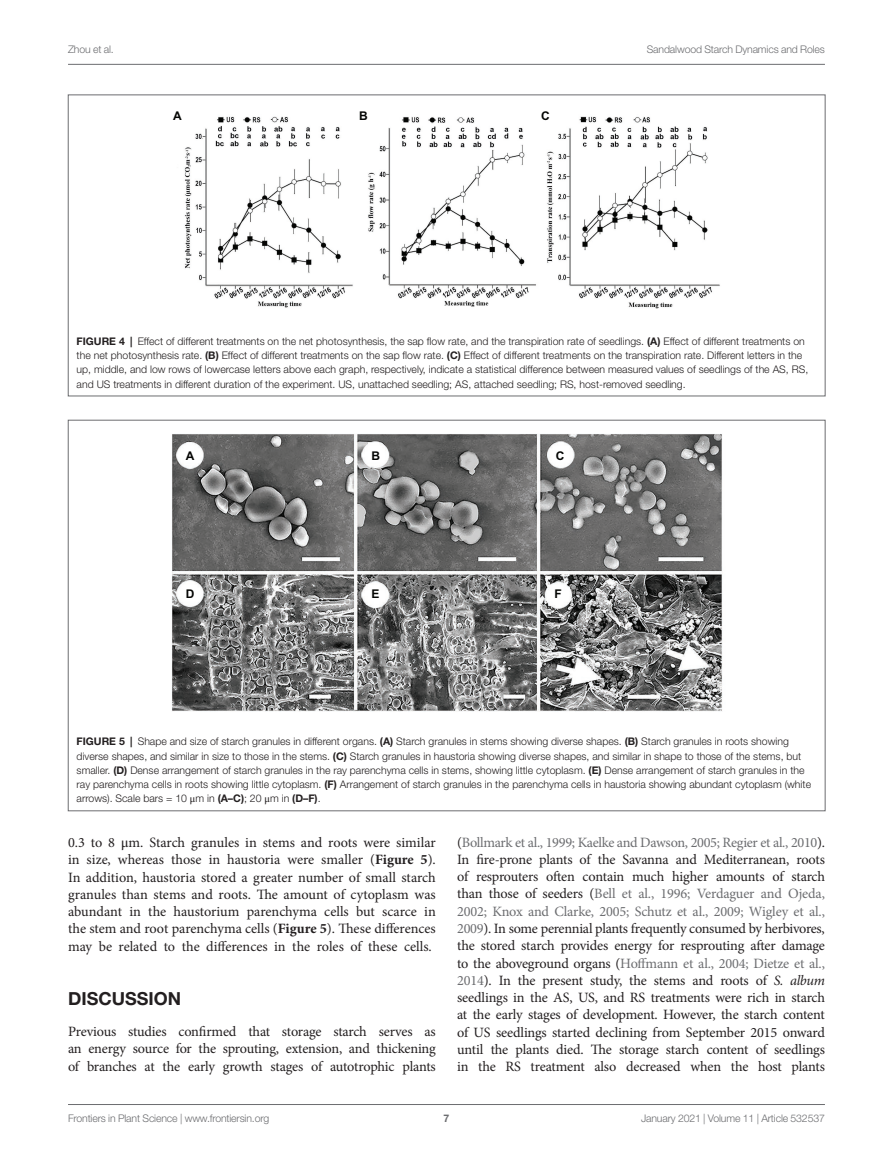
<style>
.page{position:relative;width:893px;height:1170px;background:#fff}
.page>*{position:absolute;margin:0;border:0;box-sizing:border-box;transform-origin:0 0}
.HEAD_1{font:700 18px "Helvetica Neue LT Std";color:#231f20}
.TEXT_FLUSH{font:14.25px/17.2px "Minion Pro";letter-spacing:-.01em;color:#231f20;text-align:justify}
.t1{font:700 12px "Arial";color:#040503}
.FIG_LEG{font:300 10.5px/14.2px "Helvetica Neue LT Std";color:#231f20}
.t2{font:300 10.5px "Helvetica Neue LT Std";letter-spacing:-.015em;color:#6c6d70}
.t3{font:700 10.5px "Helvetica Neue LT Std";color:#6c6d70}
.s1{font-weight:700}
.s2{font-family:"STIX General";font-weight:400}
.s3{font-family:"STIX General"}
.s4{color:#6c6d70}
.s5{font-style:italic}
</style>
<div class="page">
<hr style="left:68px;top:64px;width:757px;height:1px;background:#6c6d70">
<hr style="left:68px;top:1104px;width:757px;height:1px;background:#6c6d70">
<img style="left:184px;top:116px;width:536px;height:193px">
<img style="left:172px;top:434px;width:551px;height:278px">
<p class="t2" style="left:68px;top:42px;width:47px">Zhou et al.</p>
<p class="t2" style="left:647px;top:42px;width:180px">Sandalwood Starch Dynamics and Roles</p>
<p class="t1" style="left:173px;top:108px;width:10px">A</p>
<p class="t1" style="left:359px;top:108px;width:10px">B</p>
<p class="t1" style="left:541px;top:108px;width:10px">C</p>
<p class="FIG_LEG" style="left:77px;top:333px;width:733px"><span class="s1">FIGURE 4 |</span> Effect of different treatments on the net photosynthesis, the sap flow rate, and the transpiration rate of seedlings. <span class="s1">(A)</span> Effect of different treatments on the net photosynthesis rate. <span class="s1">(B)</span> Effect of different treatments on the sap flow rate. <span class="s1">(C)</span> Effect of different treatments on the transpiration rate. Different letters in the up, middle, and low rows of lowercase letters above each graph, respectively, indicate a statistical difference between measured values of seedlings of the AS, RS, and US treatments in different duration of the experiment. US, unattached seedling; AS, attached seedling; RS, host-removed seedling.</p>
<p class="t1" style="left:186px;top:447px;width:10px">A</p>
<p class="t1" style="left:371px;top:447px;width:10px">B</p>
<p class="t1" style="left:556px;top:447px;width:10px">C</p>
<p class="t1" style="left:186px;top:585px;width:10px">D</p>
<p class="t1" style="left:371px;top:585px;width:10px">E</p>
<p class="t1" style="left:554px;top:585px;width:9px">F</p>
<p class="FIG_LEG" style="left:77px;top:734px;width:736px"><span class="s1">FIGURE 5 |</span> Shape and size of starch granules in different organs. <span class="s1">(A)</span> Starch granules in stems showing diverse shapes. <span class="s1">(B)</span> Starch granules in roots showing diverse shapes, and similar in size to those in the stems. <span class="s1">(C)</span> Starch granules in haustoria showing diverse shapes, and similar in shape to those of the stems, but smaller. <span class="s1">(D)</span> Dense arrangement of starch granules in the ray parenchyma cells in stems, showing little cytoplasm. <span class="s1">(E)</span> Dense arrangement of starch granules in the ray parenchyma cells in roots showing little cytoplasm. <span class="s1">(F)</span> Arrangement of starch granules in the parenchyma cells in haustoria showing abundant cytoplasm (white arrows). Scale bars = 10 <span class="s2">μ</span>m in <span class="s1">(A–C)</span>; 20 <span class="s2">μ</span>m in <span class="s1">(D–F)</span>.</p>
<p class="TEXT_FLUSH" style="left:68px;top:833px;width:369px">0.3 to 8 <span class="s3">μ</span>m. Starch granules in stems and roots were similar in size, whereas those in haustoria were smaller (<span class="s1">Figure 5</span>).<br>In addition, haustoria stored a greater number of small starch granules than stems and roots. The amount of cytoplasm was abundant in the haustorium parenchyma cells but scarce in the stem and root parenchyma cells (<span class="s1">Figure 5</span>). These differences may be related to the differences in the roles of these cells.</p>
<p class="HEAD_1" style="left:68px;top:986px;width:115px">DISCUSSION</p>
<p class="TEXT_FLUSH" style="left:68px;top:1022px;width:369px">Previous studies confirmed that storage starch serves as an energy source for the sprouting, extension, and thickening of branches at the early growth stages of autotrophic plants</p>
<p class="TEXT_FLUSH" style="left:457px;top:833px;width:369px">(<span class="s4">Bollmark et al., 1999; Kaelke and Dawson, 2005; Regier et al., 2010</span>).<br>In fire-prone plants of the Savanna and Mediterranean, roots of resprouters often contain much higher amounts of starch than those of seeders (<span class="s4">Bell et al., 1996; Verdaguer and Ojeda, 2002; Knox and Clarke, 2005; Schutz et al., 2009; Wigley et al., 2009</span>). In some perennial plants frequently consumed by herbivores, the stored starch provides energy for resprouting after damage to the aboveground organs (<span class="s4">Hoffmann et al., 2004; Dietze et al., 2014</span>). In the present study, the stems and roots of <span class="s5">S. album </span>seedlings in the AS, US, and RS treatments were rich in starch at the early stages of development. However, the starch content of US seedlings started declining from September 2015 onward until the plants died. The storage starch content of seedlings in the RS treatment also decreased when the host plants</p>
<p class="t2" style="left:68px;top:1111px;width:203px">Frontiers in Plant Science | www.frontiersin.org</p>
<p class="t3" style="left:444px;top:1111px;width:7px">7</p>
<p class="t2" style="left:641px;top:1111px;width:185px">January 2021 | Volume 11 | Article 532537</p>
</div>
